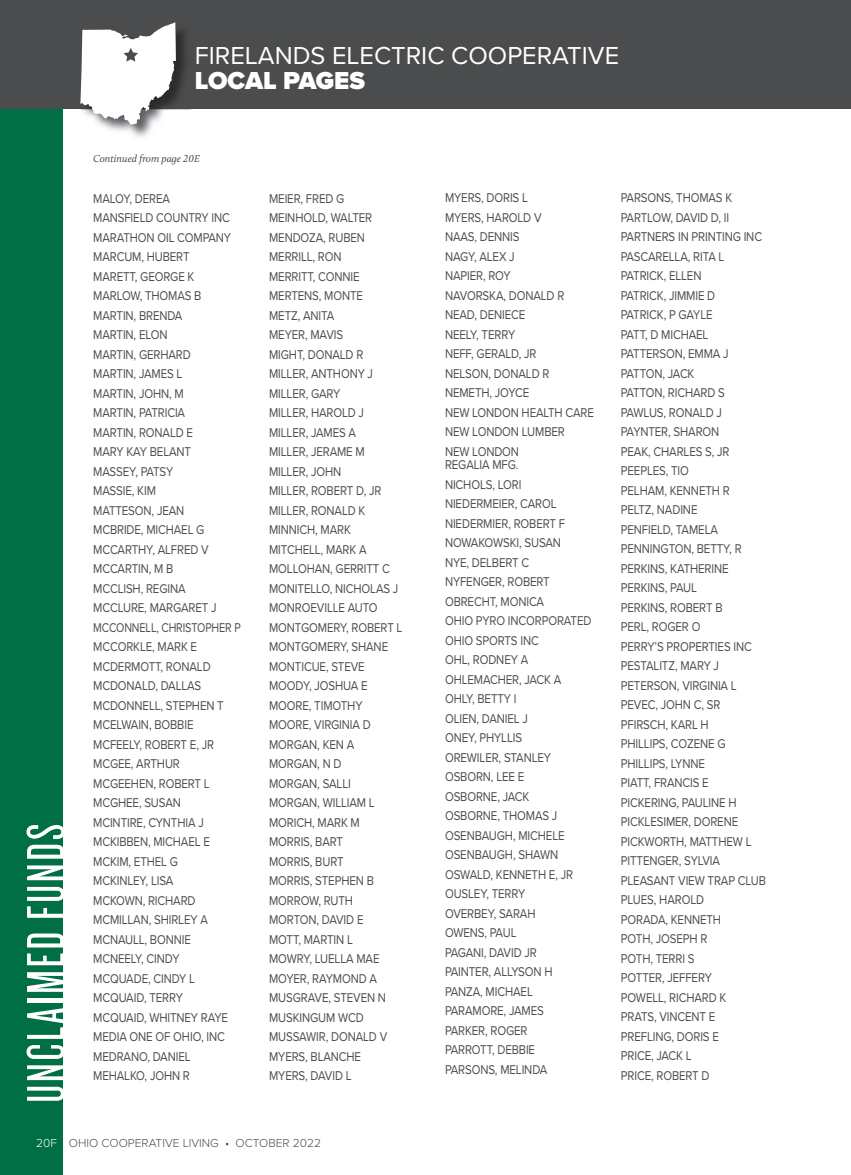
<style>
.page{position:relative;width:851px;height:1175px;background:#fff}
.page>*{position:absolute;margin:0;border:0;box-sizing:border-box;transform-origin:0 0}
.t1{font:55.5px "Knockout HTF27 Junior Bantamwt";letter-spacing:.05em;color:#fff}
.t2{font:25.5px "Proxima Nova";color:#fff}
.t3{font:900 25.5px "Proxima Nova";letter-spacing:-.005em;color:#fff}
.t4{font:13.2px/19.5px "Proxima Nova";letter-spacing:-.01em;color:#4b4c4d;scale:.87 1}
.t5{font:300 12px "Proxima Nova";color:#4b4c4d}
.t6{font:italic 10.5px "Calluna";color:#4b4c4d}
.s1{color:#fff}
</style>
<div class="page">
<div style="left:0;top:86px;width:63px;height:1089px;background:#016f45"></div>
<div style="left:0;top:0;width:851px;height:109px;background:#4b4c4d"></div>
<img style="left:101px;top:30px;width:90px;height:107px">
<svg style="left:80px;top:22px;width:96px;height:103px"></svg>
<h2 class="t2" style="left:195px;top:36px;width:426px">FIRELANDS ELECTRIC COOPERATIVE</h2>
<h2 class="t3" style="left:195px;top:62px;width:172px">LOCAL PAGES</h2>
<h1 class="t1" style="left:19px;top:1103px;width:280px;rotate:-90deg">UNCLAIMED FUNDS</h1>
<p class="t6" style="left:93px;top:153px;width:108px">Continued from page 20E</p>
<p class="t4" style="left:93px;top:188px;width:171px">MALOY, DEREA<br>MANSFIELD COUNTRY INC<br>MARATHON OIL COMPANY<br>MARCUM, HUBERT<br>MARETT, GEORGE K<br>MARLOW, THOMAS B<br>MARTIN, BRENDA<br>MARTIN, ELON<br>MARTIN, GERHARD<br>MARTIN, JAMES L<br>MARTIN, JOHN, M<br>MARTIN, PATRICIA<br>MARTIN, RONALD E<br>MARY KAY BELANT<br>MASSEY, PATSY<br>MASSIE, KIM<br>MATTESON, JEAN<br>MCBRIDE, MICHAEL G<br>MCCARTHY, ALFRED V<br>MCCARTIN, M B<br>MCCLISH, REGINA<br>MCCLURE, MARGARET J<br>MCCONNELL, CHRISTOPHER P<br>MCCORKLE, MARK E<br>MCDERMOTT, RONALD<br>MCDONALD, DALLAS<br>MCDONNELL, STEPHEN T<br>MCELWAIN, BOBBIE<br>MCFEELY, ROBERT E, JR<br>MCGEE, ARTHUR<br>MCGEEHEN, ROBERT L<br>MCGHEE, SUSAN<br>MCINTIRE, CYNTHIA J<br>MCKIBBEN, MICHAEL E<br>MCKIM, ETHEL G<br>MCKINLEY, LISA<br>MCKOWN, RICHARD<br>MCMILLAN, SHIRLEY A<br>MCNAULL, BONNIE<br>MCNEELY, CINDY<br>MCQUADE, CINDY L<br>MCQUAID, TERRY<br>MCQUAID, WHITNEY RAYE<br>MEDIA ONE OF OHIO, INC<br>MEDRANO, DANIEL<br>MEHALKO, JOHN R</p>
<p class="t4" style="left:269px;top:188px;width:155px">MEIER, FRED G<br>MEINHOLD, WALTER<br>MENDOZA, RUBEN<br>MERRILL, RON<br>MERRITT, CONNIE<br>MERTENS, MONTE<br>METZ, ANITA<br>MEYER, MAVIS<br>MIGHT, DONALD R<br>MILLER, ANTHONY J<br>MILLER, GARY<br>MILLER, HAROLD J<br>MILLER, JAMES A<br>MILLER, JERAME M<br>MILLER, JOHN<br>MILLER, ROBERT D, JR<br>MILLER, RONALD K<br>MINNICH, MARK<br>MITCHELL, MARK A<br>MOLLOHAN, GERRITT C<br>MONITELLO, NICHOLAS J<br>MONROEVILLE AUTO<br>MONTGOMERY, ROBERT L<br>MONTGOMERY, SHANE<br>MONTICUE, STEVE<br>MOODY, JOSHUA E<br>MOORE, TIMOTHY<br>MOORE, VIRGINIA D<br>MORGAN, KEN A<br>MORGAN, N D<br>MORGAN, SALLI<br>MORGAN, WILLIAM L<br>MORICH, MARK M<br>MORRIS, BART<br>MORRIS, BURT<br>MORRIS, STEPHEN B<br>MORROW, RUTH<br>MORTON, DAVID E<br>MOTT, MARTIN L<br>MOWRY, LUELLA MAE<br>MOYER, RAYMOND A<br>MUSGRAVE, STEVEN N<br>MUSKINGUM WCD<br>MUSSAWIR, DONALD V<br>MYERS, BLANCHE<br>MYERS, DAVID L</p>
<p class="t4" style="left:445px;top:188px;width:173px">MYERS, DORIS L<br>MYERS, HAROLD V<br>NAAS, DENNIS<br>NAGY, ALEX J<br>NAPIER, ROY<br>NAVORSKA, DONALD R<br>NEAD, DENIECE<br>NEELY, TERRY<br>NEFF, GERALD, JR<br>NELSON, DONALD R<br>NEMETH, JOYCE<br>NEW LONDON HEALTH CARE<br>NEW LONDON LUMBER<br>NEW LONDON</p>
<p class="t4" style="left:445px;top:455px;width:170px">REGALIA MFG.<br>NICHOLS, LORI<br>NIEDERMEIER, CAROL<br>NIEDERMIER, ROBERT F<br>NOWAKOWSKI, SUSAN<br>NYE, DELBERT C<br>NYFENGER, ROBERT<br>OBRECHT, MONICA<br>OHIO PYRO INCORPORATED<br>OHIO SPORTS INC<br>OHL, RODNEY A<br>OHLEMACHER, JACK A<br>OHLY, BETTY I<br>OLIEN, DANIEL J<br>ONEY, PHYLLIS<br>OREWILER, STANLEY<br>OSBORN, LEE E<br>OSBORNE, JACK<br>OSBORNE, THOMAS J<br>OSENBAUGH, MICHELE<br>OSENBAUGH, SHAWN<br>OSWALD, KENNETH E, JR<br>OUSLEY, TERRY<br>OVERBEY, SARAH<br>OWENS, PAUL<br>PAGANI, DAVID JR<br>PAINTER, ALLYSON H<br>PANZA, MICHAEL<br>PARAMORE, JAMES<br>PARKER, ROGER<br>PARROTT, DEBBIE<br>PARSONS, MELINDA</p>
<p class="t5" style="left:36px;top:1134px;width:286px"><span class="s1">20F</span> OHIO COOPERATIVE LIVING • OCTOBER 2022</p>
<p class="t4" style="left:621px;top:187px;width:168px">PARSONS, THOMAS K<br>PARTLOW, DAVID D, II<br>PARTNERS IN PRINTING INC<br>PASCARELLA, RITA L<br>PATRICK, ELLEN<br>PATRICK, JIMMIE D<br>PATRICK, P GAYLE<br>PATT, D MICHAEL<br>PATTERSON, EMMA J<br>PATTON, JACK<br>PATTON, RICHARD S<br>PAWLUS, RONALD J<br>PAYNTER, SHARON<br>PEAK, CHARLES S, JR<br>PEEPLES, TIO<br>PELHAM, KENNETH R<br>PELTZ, NADINE<br>PENFIELD, TAMELA<br>PENNINGTON, BETTY, R<br>PERKINS, KATHERINE<br>PERKINS, PAUL<br>PERKINS, ROBERT B<br>PERL, ROGER O<br>PERRY’S PROPERTIES INC<br>PESTALITZ, MARY J<br>PETERSON, VIRGINIA L<br>PEVEC, JOHN C, SR<br>PFIRSCH, KARL H<br>PHILLIPS, COZENE G<br>PHILLIPS, LYNNE<br>PIATT, FRANCIS E<br>PICKERING, PAULINE H<br>PICKLESIMER, DORENE<br>PICKWORTH, MATTHEW L<br>PITTENGER, SYLVIA<br>PLEASANT VIEW TRAP CLUB<br>PLUES, HAROLD<br>PORADA, KENNETH<br>POTH, JOSEPH R<br>POTH, TERRI S<br>POTTER, JEFFERY<br>POWELL, RICHARD K<br>PRATS, VINCENT E<br>PREFLING, DORIS E<br>PRICE, JACK L<br>PRICE, ROBERT D</p>
</div>
